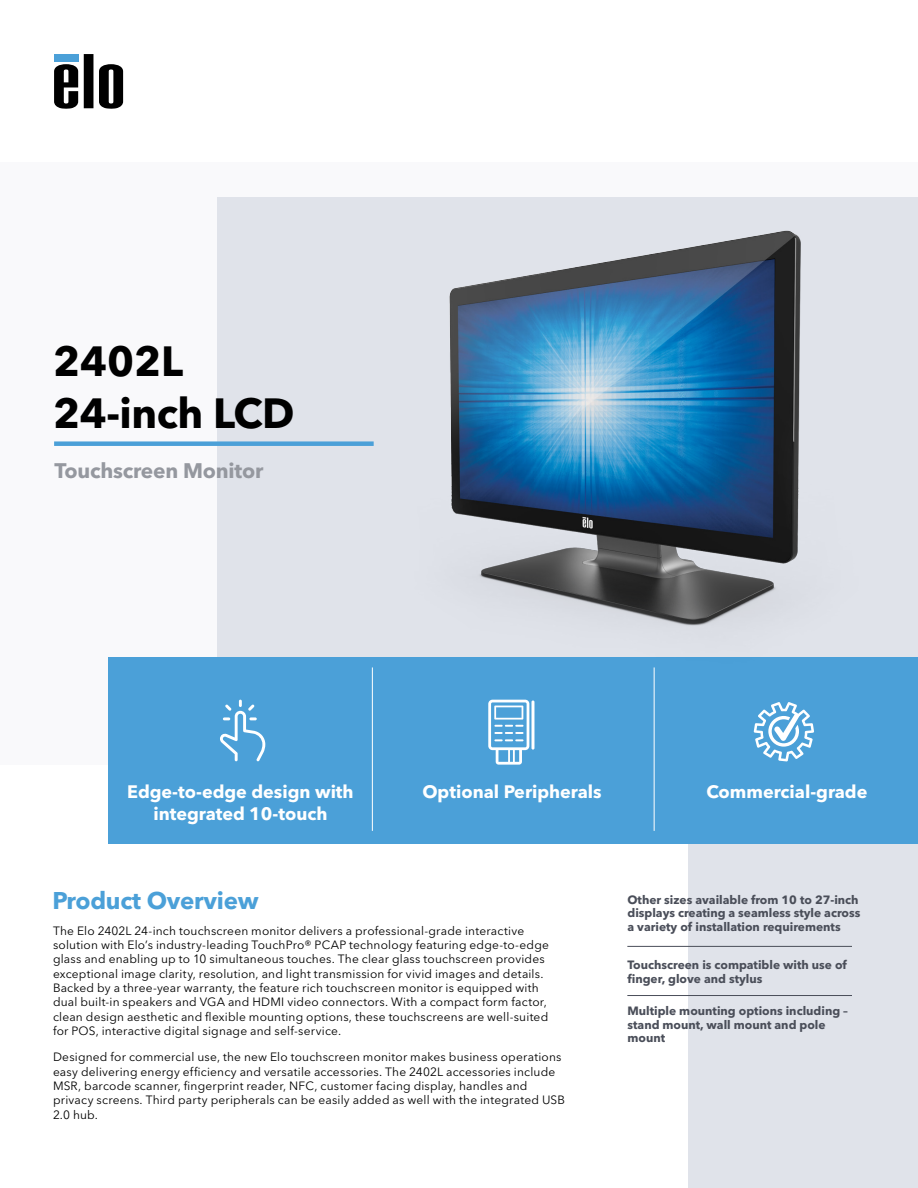
<style>
.page{position:relative;width:918px;height:1188px;background:#fff}
.page>*{position:absolute;margin:0;border:0;box-sizing:border-box;transform-origin:0 0}
.t1{font:700 41.85px/52.3px "Avenir Next LT Pro";letter-spacing:-.01em;color:#000}
.t2{font:700 24px "Avenir Next LT Pro";letter-spacing:-.01em;color:#4ba0d8}
.t3{font:700 20.85px "Avenir Next LT Pro";letter-spacing:-.01em;color:#95989f}
.t4{font:700 18px/21.5px "Avenir Next LT Pro";color:#fff;text-align:center}
.t5{font:12px/14.4px "Avenir Next LT Pro";letter-spacing:.015em;color:#000}
.t6{font:700 12px/13.5px "Avenir Next LT Pro";color:#4a4e59}
</style>
<div class="page">
<div style="left:0;top:162px;width:918px;height:603px;background:#f9f9fb"></div>
<div style="left:217px;top:197px;width:701px;height:469px;background:#e0e3ea"></div>
<svg style="left:84px;top:54px;width:9px;height:54px"></svg>
<svg style="left:54px;top:64px;width:24px;height:45px"></svg>
<svg style="left:99px;top:64px;width:24px;height:45px"></svg>
<div style="left:54px;top:54px;width:24px;height:7px;background:#4ba0d8"></div>
<div style="left:688px;top:842px;width:230px;height:346px;background:#e0e3ea"></div>
<div style="left:108px;top:657px;width:810px;height:186px;background:#4ba0d8"></div>
<div style="left:54px;top:441px;width:320px;height:5px;background:#4ba0d8"></div>
<hr style="left:372px;top:667px;width:1px;height:164px;background:#fff">
<hr style="left:654px;top:667px;width:1px;height:164px;background:#fff">
<svg style="left:220px;top:700px;width:45px;height:61px"></svg>
<svg style="left:754px;top:702px;width:60px;height:60px"></svg>
<svg style="left:488px;top:700px;width:41px;height:65px"></svg>
<hr style="left:531px;top:700px;width:3px;height:50px;background:#fff">
<hr style="left:627px;top:946px;width:225px;height:1px;background:#4a4e59">
<hr style="left:627px;top:995px;width:225px;height:1px;background:#4a4e59">
<img style="left:329px;top:230px;width:472px;height:446px">
<h1 class="t1" style="left:53px;top:335px;width:243px">2402L<br>24-inch LCD</h1>
<h3 class="t3" style="left:55px;top:458px;width:210px">Touchscreen Monitor</h3>
<h3 class="t4" style="left:127px;top:781px;width:228px">Edge-to-edge design with integrated 10-touch</h3>
<h3 class="t4" style="left:422px;top:781px;width:181px">Optional Peripherals</h3>
<h3 class="t4" style="left:706px;top:781px;width:163px">Commercial-grade</h3>
<h2 class="t2" style="left:52px;top:886px;width:208px">Product Overview</h2>
<p class="t6" style="left:627px;top:893px;width:234px">Other sizes available from 10 to 27-inch displays creating a seamless style across a variety of installation requirements</p>
<p class="t6" style="left:627px;top:958px;width:221px">Touchscreen is compatible with use of finger, glove and stylus</p>
<p class="t6" style="left:627px;top:1004px;width:222px">Multiple mounting options including – stand mount, wall mount and pole mount</p>
<p class="t5" style="left:53px;top:923px;width:497px">The Elo 2402L 24-inch touchscreen monitor delivers a professional-grade interactive solution with Elo’s industry-leading TouchPro® PCAP technology featuring edge-to-edge glass and enabling up to 10 simultaneous touches. The clear glass touchscreen provides exceptional image clarity, resolution, and light transmission for vivid images and details.<br>Backed by a three-year warranty, the feature rich touchscreen monitor is equipped with dual built-in speakers and VGA and HDMI video connectors. With a compact form factor, clean design aesthetic and flexible mounting options, these touchscreens are well-suited for POS, interactive digital signage and self-service.</p>
<p class="t5" style="left:53px;top:1050px;width:514px">Designed for commercial use, the new Elo touchscreen monitor makes business operations easy delivering energy efficiency and versatile accessories. The 2402L accessories include MSR, barcode scanner, fingerprint reader, NFC, customer facing display, handles and privacy screens. Third party peripherals can be easily added as well with the integrated USB 2.0 hub.</p>
</div>
